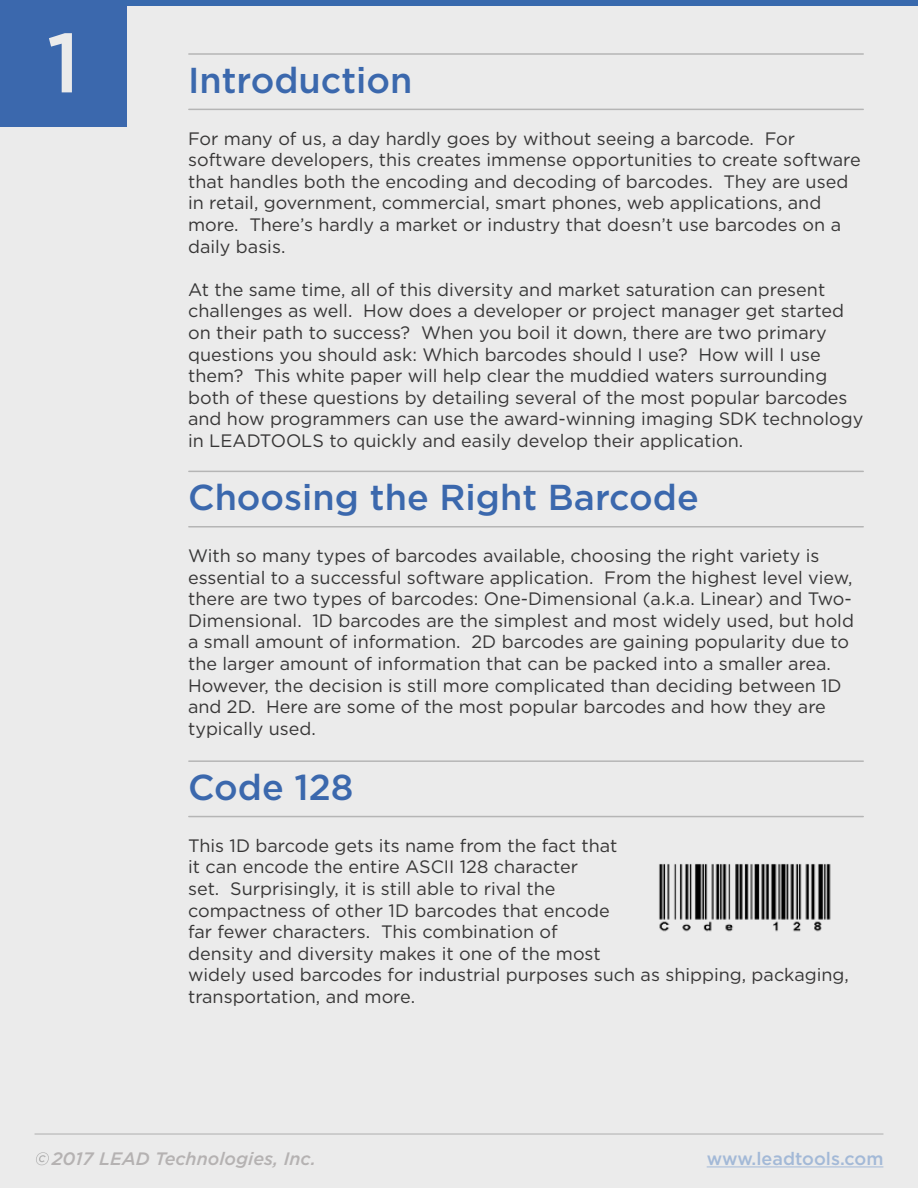
<style>
.page{position:relative;width:918px;height:1188px;background:#ebebeb}
.page>*{position:absolute;margin:0;border:0;box-sizing:border-box;transform-origin:0 0}
.t1{font:500 84px "Gotham";color:#ebebeb}
.t2{font:500 36px "Gotham";color:#3b68ad}
.t3{font:18px/21.6px "Gotham";color:#373636}
.t4{font:italic 500 18px "Gotham";color:#b5b2b2}
.t5{font:500 18px "Gotham";color:#a3b9d7}
</style>
<div class="page">
<div style="left:0;top:0;width:127px;height:127px;background:#3b68ad"></div>
<div style="left:121px;top:0;width:797px;height:5px;background:#3869ad"></div>
<hr style="left:189px;top:53px;width:674px;height:2px;background:#b5b5b5">
<hr style="left:189px;top:109px;width:674px;height:1px;background:#b5b5b5">
<hr style="left:189px;top:471px;width:674px;height:1px;background:#b5b5b5">
<hr style="left:189px;top:526px;width:674px;height:2px;background:#b5b5b5">
<hr style="left:189px;top:760px;width:674px;height:2px;background:#b5b5b5">
<hr style="left:189px;top:816px;width:674px;height:1px;background:#b5b5b5">
<img style="left:659px;top:863px;width:172px;height:69px">
<hr style="left:707px;top:1166px;width:176px;height:1px;background:#a3b9d7">
<svg style="left:36px;top:1152px;width:13px;height:13px"></svg>
<hr style="left:35px;top:1133px;width:848px;height:2px;background:#b5b5b5">
<h1 class="t1" style="left:47px;top:8px;width:35px">1</h1>
<h2 class="t2" style="left:188px;top:57px;width:226px">Introduction</h2>
<p class="t3" style="left:188px;top:127px;width:674px">For many of us, a day hardly goes by without seeing a barcode. For software developers, this creates immense opportunities to create software that handles both the encoding and decoding of barcodes. They are used in retail, government, commercial, smart phones, web applications, and more. There’s hardly a market or industry that doesn’t use barcodes on a daily basis.</p>
<p class="t3" style="left:188px;top:278px;width:677px">At the same time, all of this diversity and market saturation can present challenges as well. How does a developer or project manager get started on their path to success? When you boil it down, there are two primary questions you should ask: Which barcodes should I use? How will I use them? This white paper will help clear the muddied waters surrounding both of these questions by detailing several of the most popular barcodes and how programmers can use the award-winning imaging SDK technology in LEADTOOLS to quickly and easily develop their application.</p>
<h2 class="t2" style="left:188px;top:474px;width:512px">Choosing the Right Barcode</h2>
<p class="t3" style="left:188px;top:544px;width:667px">With so many types of barcodes available, choosing the right variety is essential to a successful software application. From the highest level view, there are two types of barcodes: One-Dimensional (a.k.a. Linear) and Two-Dimensional. 1D barcodes are the simplest and most widely used, but hold a small amount of information. 2D barcodes are gaining popularity due to the larger amount of information that can be packed into a smaller area.<br>However, the decision is still more complicated than deciding between 1D and 2D. Here are some of the most popular barcodes and how they are typically used.</p>
<h2 class="t2" style="left:188px;top:764px;width:167px">Code 128</h2>
<p class="t3" style="left:188px;top:834px;width:662px">This 1D barcode gets its name from the fact that<br>it can encode the entire ASCII 128 character<br>set. Surprisingly, it is still able to rival the<br>compactness of other 1D barcodes that encode<br>far fewer characters. This combination of<br>density and diversity makes it one of the most<br>widely used barcodes for industrial purposes such as shipping, packaging, transportation, and more.</p>
<p class="t4" style="left:52px;top:1147px;width:266px">2017 LEAD Technologies, Inc.</p>
<p class="t5" style="left:707px;top:1147px;width:178px">www.leadtools.com</p>
</div>
